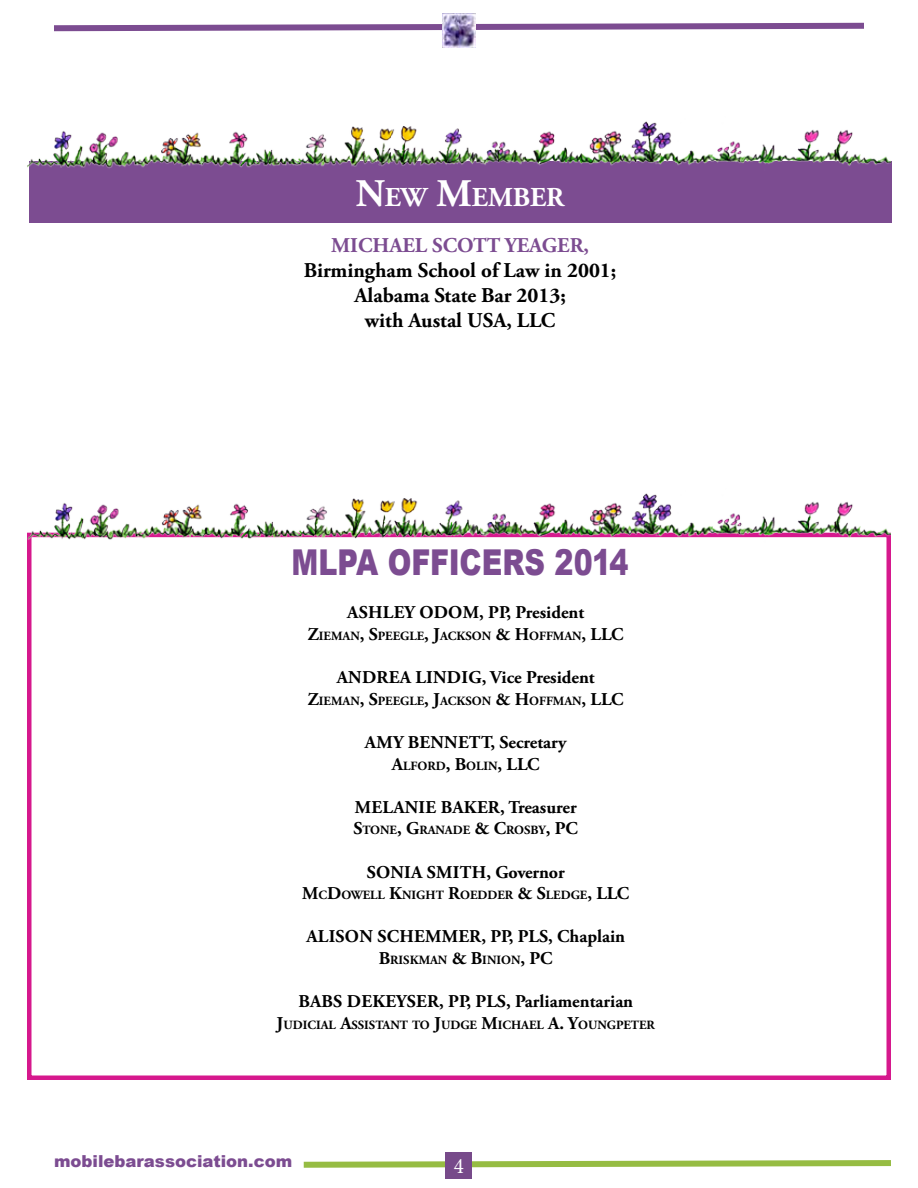
<style>
.page{position:relative;width:918px;height:1188px;background:#fff}
.page>*{position:absolute;margin:0;border:0;box-sizing:border-box;transform-origin:0 0}
.t1{font:900 35.7px "Arial";letter-spacing:-.005em;color:#7c4c91;scale:.8 1}
.t2{font:700 27.3px "Adobe Garamond Pro";color:#fff}
.t3{font:22.05px "Minion Pro";color:#fff;scale:.95 1}
.t4{font:700 21px/25.2px "Adobe Garamond Pro";color:#000;text-align:center}
.t5{font:700 21px "Adobe Garamond Pro";color:#7c4c91}
.t6{font:700 18px "Adobe Garamond Pro";color:#000}
.t7{font:900 16.5px "Arial";color:#7c4c91}
.t8{font:700 12.6px "Adobe Garamond Pro";color:#000}
.s1{font-size:39px}
.s2{font-size:18px}
</style>
<div class="page">
<svg style="left:303px;top:1160px;width:588px;height:8px;background:#b0cc72"></svg>
<svg style="left:54px;top:22px;width:810px;height:10px"></svg>
<div style="left:445px;top:1152px;width:27px;height:27px;background:#774a8a"></div>
<img style="left:442px;top:14px;width:34px;height:33px">
<div style="left:27px;top:533px;width:864px;height:547px;border:4px solid #d6188d"></div>
<img style="left:27px;top:493px;width:864px;height:65px">
<div style="left:29px;top:161px;width:862px;height:61px;background:#7c4c91"></div>
<img style="left:27px;top:121px;width:864px;height:48px">
<h2 class="t2" style="left:356px;top:181px;width:210px"><span class="s1">N</span>EW <span class="s1">M</span>EMBER</h2>
<h3 class="t5" style="left:331px;top:233px;width:259px">MICHAEL SCOTT YEAGER,</h3>
<h3 class="t4" style="left:304px;top:258px;width:314px">Birmingham School of Law in 2001;<br>Alabama State Bar 2013;<br>with Austal USA, LLC</h3>
<h1 class="t1" style="left:292px;top:537px;width:423px">MLPA OFFICERS 2014</h1>
<h3 class="t6" style="left:347px;top:602px;width:48px">Ashley</h3>
<h3 class="t6" style="left:419px;top:602px;width:31px">Odom</h3>
<h3 class="t6" style="left:479px;top:602px;width:107px">, PP, President</h3>
<p class="t8" style="left:308px;top:629px;width:295px"><span class="s2">Z</span>IEMAN<span class="s2">, S</span>PEEGLE<span class="s2">, J</span>ACKSON <span class="s2">&amp; H</span>OFFMAN<span class="s2">, LLC</span></p>
<h3 class="t6" style="left:337px;top:667px;width:26px">Andrea</h3>
<h3 class="t6" style="left:415px;top:667px;width:23px">Lindi</h3>
<h3 class="t6" style="left:468px;top:667px;width:128px">g, Vice President</h3>
<p class="t8" style="left:308px;top:694px;width:295px"><span class="s2">Z</span>IEMAN<span class="s2">, S</span>PEEGLE<span class="s2">, J</span>ACKSON <span class="s2">&amp; H</span>OFFMAN<span class="s2">, LLC</span></p>
<h3 class="t6" style="left:365px;top:732px;width:68px">Amy Bennett</h3>
<h3 class="t6" style="left:491px;top:732px;width:78px">, Secretary</h3>
<p class="t8" style="left:392px;top:758px;width:127px"><span class="s2">A</span>LFORD<span class="s2">, B</span>OLIN<span class="s2">, LLC</span></p>
<h3 class="t6" style="left:355px;top:797px;width:29px">Melanie</h3>
<h3 class="t6" style="left:441px;top:797px;width:25px">Baker</h3>
<h3 class="t6" style="left:500px;top:797px;width:78px">, Treasurer</h3>
<p class="t8" style="left:354px;top:823px;width:214px"><span class="s2">S</span>TONE<span class="s2">, G</span>RANADE <span class="s2">&amp; C</span>ROSBY<span class="s2">, PC</span></p>
<h3 class="t6" style="left:367px;top:861px;width:22px">Sonia</h3>
<h3 class="t6" style="left:427px;top:861px;width:23px">Smit</h3>
<h3 class="t6" style="left:472px;top:861px;width:95px">h, Governor</h3>
<p class="t8" style="left:302px;top:888px;width:307px"><span class="s2">M</span>C<span class="s2">D</span>OWELL <span class="s2">K</span>NIGHT <span class="s2">R</span>OEDDER <span class="s2">&amp; S</span>LEDGE<span class="s2">, LLC</span></p>
<h3 class="t6" style="left:306px;top:926px;width:24px">Alison</h3>
<h3 class="t6" style="left:377px;top:926px;width:52px">Schemmer</h3>
<h3 class="t6" style="left:481px;top:926px;width:145px">, PP, PLS, Chaplain</h3>
<p class="t8" style="left:379px;top:953px;width:163px"><span class="s2">B</span>RISKMAN <span class="s2">&amp; B</span>INION<span class="s2">, PC</span></p>
<h3 class="t6" style="left:298px;top:991px;width:24px">Babs</h3>
<h3 class="t6" style="left:347px;top:991px;width:51px">DeKeyser</h3>
<h3 class="t6" style="left:439px;top:991px;width:196px">, PP, PLS, Parliamentarian</h3>
<p class="t8" style="left:277px;top:1018px;width:380px"><span class="s2">J</span>UDICIAL <span class="s2">A</span>SSISTANT TO <span class="s2">J</span>UDGE <span class="s2">M</span>ICHAEL <span class="s2">A. Y</span>OUNGPETER</p>
<h3 class="t7" style="left:54px;top:1149px;width:240px">mobilebarassociation.com</h3>
<h3 class="t3" style="left:454px;top:1151px;width:12px">4</h3>
</div>
